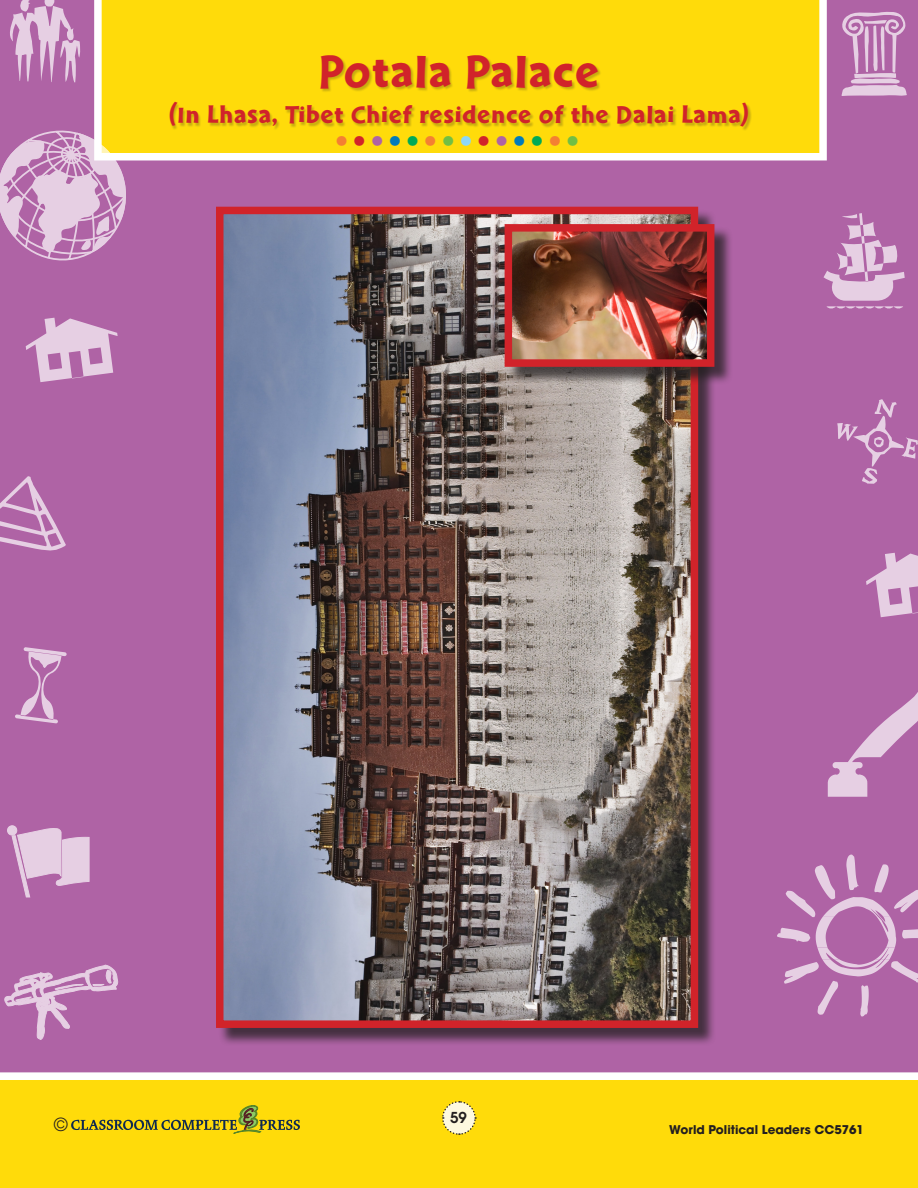
<style>
.page{position:relative;width:918px;height:1188px;background:#fff}
.page>*{position:absolute;margin:0;border:0;box-sizing:border-box;transform-origin:0 0}
.TG_Main_Header{font:46.5px "Cal Sans Heavy KA";letter-spacing:.035em;color:#d1232a}
.t1{font:700 42px "Futura";color:#f48032}
.TG_Main_Header-2{font:25.5px "Cal Sans Heavy KA";letter-spacing:.04em;color:#d1232a}
.t2{font:18px "Avant Garde";color:#231f20}
.t3{font:600 15px "Avant Garde";color:#231f20}
.t4{font:700 12px "Avant Garde";color:#231f20}
.s1{color:#d1232a}
.s2{color:#af63a5}
.s3{color:#007bba}
.s4{color:#00aa56}
.s5{color:#71bf44}
.s6{color:#8dd7f7}
</style>
<div class="page">
<div style="left:0;top:1080px;width:918px;height:108px;background:#ffdb0a"></div>
<svg style="left:442px;top:1101px;width:35px;height:34px"></svg>
<svg style="left:71px;top:1105px;width:229px;height:28px"></svg>
<div style="left:0;top:0;width:918px;height:1073px;background:#af63a5"></div>
<svg style="left:0;top:476px;width:66px;height:76px;background:#bd7eb4"></svg>
<svg style="left:26px;top:318px;width:92px;height:64px;background:#cd9ec7"></svg>
<svg style="left:841px;top:10px;width:66px;height:86px;background:#c58ebe"></svg>
<svg style="left:8px;top:0;width:73px;height:83px;background:#c690bf"></svg>
<svg style="left:5px;top:825px;width:85px;height:73px;background:#cd9fc7"></svg>
<svg style="left:837px;top:399px;width:81px;height:85px;background:#b773ae"></svg>
<svg style="left:824px;top:213px;width:81px;height:96px;background:#c48dbd"></svg>
<svg style="left:15px;top:647px;width:52px;height:76px;background:#be80b5"></svg>
<svg style="left:4px;top:964px;width:114px;height:77px;background:#bd7fb5"></svg>
<svg style="left:866px;top:553px;width:52px;height:64px;background:#cea0c8"></svg>
<svg style="left:828px;top:676px;width:90px;height:121px;background:#bc7eb4"></svg>
<svg style="left:777px;top:855px;width:141px;height:162px;background:#ba79b1"></svg>
<svg style="left:94px;top:0;width:733px;height:160px;background:#fede21"></svg>
<div style="left:170px;top:56px;width:582px;height:75px;background:#231f20;opacity:.25"></div>
<div style="left:218px;top:209px;width:499px;height:837px;background:#231f20;opacity:.75"></div>
<img style="left:225px;top:216px;width:464px;height:803px">
<div style="left:216px;top:207px;width:482px;height:821px;border:8px solid #d1232a"></div>
<div style="left:507px;top:226px;width:226px;height:160px;background:#231f20;opacity:.75"></div>
<img style="left:514px;top:233px;width:191px;height:125px">
<div style="left:505px;top:224px;width:209px;height:143px;border:8px solid #d1232a"></div>
<svg style="left:0;top:129px;width:128px;height:133px;background:#ce9fc0"></svg>
<p class="TG_Main_Header" style="left:319px;top:45px;width:281px">POTALA PALACE</p>
<p class="TG_Main_Header-2" style="left:169px;top:100px;width:582px">(IN LHASA, TIBET CHIEF RESIDENCE OF THE DALAI LAMA)</p>
<p class="t1" style="left:334px;top:101px;width:247px">.<span class="s1">.</span><span class="s2">.</span><span class="s3">.</span><span class="s4">.</span>.<span class="s5">.</span><span class="s6">.</span><span class="s1">.</span><span class="s2">.</span><span class="s3">.</span><span class="s4">.</span>.<span class="s5">.</span></p>
<p class="t3" style="left:450px;top:1107px;width:18px">59</p>
<p class="t2" style="left:54px;top:1114px;width:15px">©</p>
<p class="t4" style="left:669px;top:1122px;width:196px">World Political Leaders CC5761</p>
</div>
